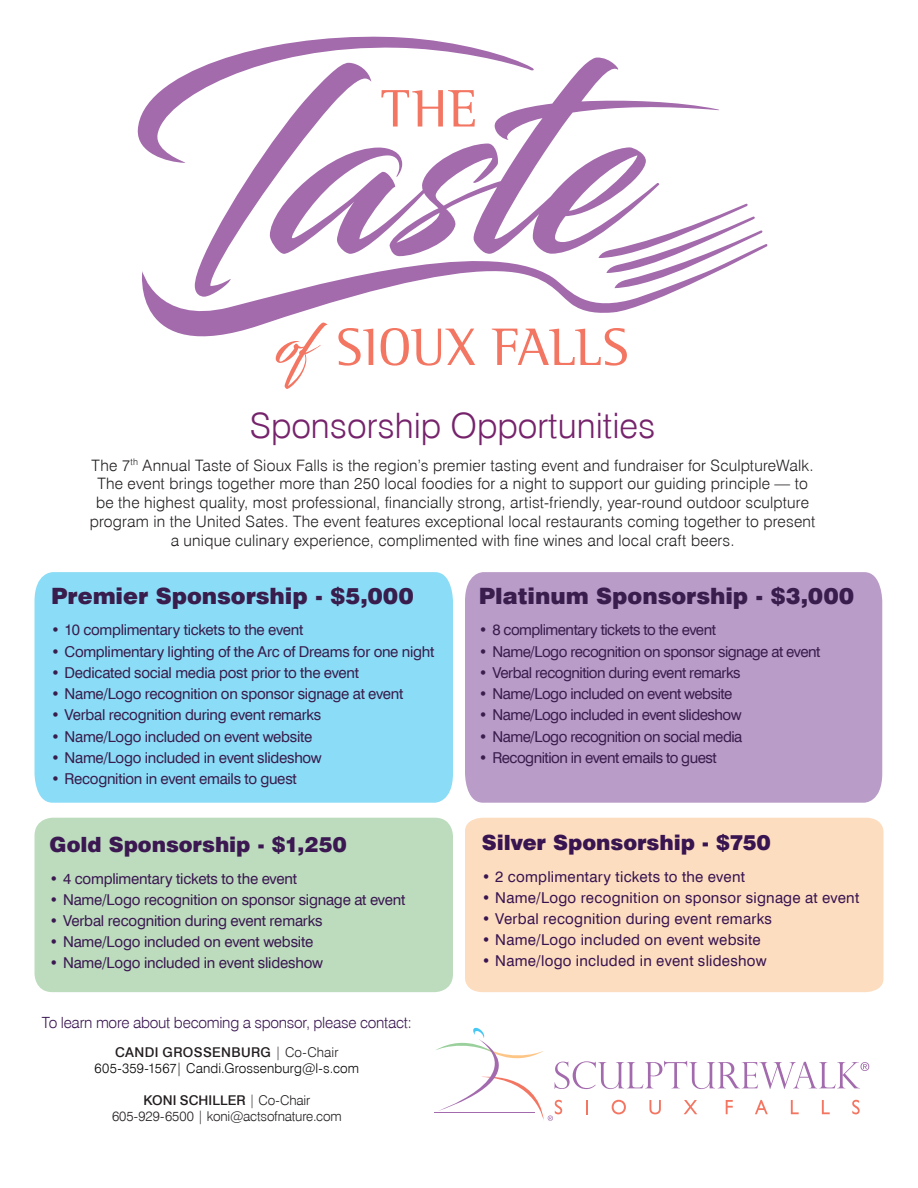
<style>
.page{position:relative;width:918px;height:1188px;background:#fff}
.page>*{position:absolute;margin:0;border:0;box-sizing:border-box;transform-origin:0 0}
.t1{font:300 35.1px "Swiss 721 BT";color:#76236c}
.t2{font:900 22.5px "Swiss 721 BT";color:#391d4c}
.t3{font:900 21px "Swiss 721 BT";color:#3b1851}
.t4{font:900 21px "Swiss 721 BT";color:#381451}
.t5{font:300 15.75px/18.9px "Swiss 721 BT";letter-spacing:.01em;color:#231f20;text-align:center}
.t6{font:300 15.45px "Swiss 721 BT";letter-spacing:-.015em;color:#3b1851}
.t7{font:15px "Swiss 721 BT";letter-spacing:-.02em;color:#391d4c}
.t8{font:15px "Swiss 721 BT";letter-spacing:-.015em;color:#3b1851}
.t9{font:15px "Swiss 721 BT";letter-spacing:.015em;color:#381451}
.t10{font:300 13.5px/16.2px "Swiss 721 BT";letter-spacing:.01em;color:#040503;text-align:center}
.t11{font:300 13.5px/16.2px "Swiss 721 BT";letter-spacing:-.01em;color:#231f20;text-align:center}
.s1{font-weight:500;color:#231f20}
.s2{color:#231f20}
.s3{font-weight:500}
</style>
<div class="page">
<div style="left:34px;top:572px;width:419px;height:231px;background:#8bdcf6"></div>
<div style="left:34px;top:818px;width:419px;height:174px;background:#bcdcbd;border-radius:18px"></div>
<div style="left:465px;top:818px;width:419px;height:174px;background:#fdddbf"></div>
<svg style="left:137px;top:36px;width:369px;height:127px"></svg>
<svg style="left:194px;top:63px;width:76px;height:170px"></svg>
<svg style="left:270px;top:57px;width:449px;height:176px"></svg>
<svg style="left:142px;top:233px;width:626px;height:133px"></svg>
<svg style="left:598px;top:203px;width:165px;height:85px"></svg>
<svg style="left:276px;top:322px;width:52px;height:67px"></svg>
<svg style="left:435px;top:1028px;width:434px;height:93px"></svg>
<div style="left:465px;top:572px;width:417px;height:231px;background:#ba9cc8"></div>
<p class="t1" style="left:250px;top:404px;width:407px">Sponsorship Opportunities</p>
<p class="t5" style="left:90px;top:455px;width:727px">The 7<sup>th</sup> Annual Taste of Sioux Falls is the region’s premier tasting event and fundraiser for SculptureWalk.<br>The event brings together more than 250 local foodies for a night to support our guiding principle — to be the highest quality, most professional, financially strong, artist-friendly, year-round outdoor sculpture program in the United Sates. The event features exceptional local restaurants coming together to present a unique culinary experience, complimented with fine wines and local craft beers.</p>
<p class="t2" style="left:51px;top:582px;width:364px">Premier Sponsorship - $5,000</p>
<p class="t7" style="left:51px;top:621px;width:254px">• 10 complimentary tickets to the event</p>
<p class="t7" style="left:51px;top:642px;width:385px">• Complimentary lighting of the Arc of Dreams for one night</p>
<p class="t7" style="left:51px;top:663px;width:310px">• Dedicated social media post prior to the event</p>
<p class="t7" style="left:51px;top:685px;width:354px">• Name/Logo recognition on sponsor signage at event</p>
<p class="t7" style="left:51px;top:706px;width:272px">• Verbal recognition during event remarks</p>
<p class="t7" style="left:51px;top:727px;width:263px">• Name/Logo included on event website</p>
<p class="t7" style="left:51px;top:748px;width:272px">• Name/Logo included in event slideshow</p>
<p class="t7" style="left:51px;top:770px;width:247px">• Recognition in event emails to guest</p>
<p class="t3" style="left:50px;top:832px;width:298px">Gold Sponsorship - $1,250</p>
<p class="t8" style="left:50px;top:869px;width:249px">• 4 complimentary tickets to the event</p>
<p class="t8" style="left:50px;top:890px;width:357px">• Name/Logo recognition on sponsor signage at event</p>
<p class="t8" style="left:50px;top:912px;width:275px">• Verbal recognition during event remarks</p>
<p class="t8" style="left:50px;top:933px;width:265px">• Name/Logo included on event website</p>
<p class="t8" style="left:50px;top:954px;width:275px">• Name/Logo included in event slideshow</p>
<p class="t6" style="left:42px;top:1013px;width:372px">To learn more about becoming a sponsor, please contact:</p>
<p class="t10" style="left:95px;top:1044px;width:266px"><span class="s1">CANDI GROSSENBURG</span> <span class="s2">| Co-Chair<br></span>605-359-1567| Candi.Grossenburg@l-s.com</p>
<p class="t11" style="left:112px;top:1092px;width:231px"><span class="s3">KONI SCHILLER</span> | Co-Chair<br>605-929-6500 | koni@actsofnature.com</p>
<p class="t2" style="left:479px;top:582px;width:376px">Platinum Sponsorship - $3,000</p>
<p class="t7" style="left:479px;top:621px;width:239px">• 8 complimentary tickets to the event</p>
<p class="t7" style="left:479px;top:642px;width:343px">• Name/Logo recognition on sponsor signage at event</p>
<p class="t7" style="left:479px;top:663px;width:263px">• Verbal recognition during event remarks</p>
<p class="t7" style="left:479px;top:685px;width:255px">• Name/Logo included on event website</p>
<p class="t7" style="left:479px;top:706px;width:264px">• Name/Logo included in event slideshow</p>
<p class="t7" style="left:479px;top:727px;width:265px">• Name/Logo recognition on social media</p>
<p class="t7" style="left:479px;top:748px;width:239px">• Recognition in event emails to guest</p>
<p class="t4" style="left:482px;top:830px;width:290px">Silver Sponsorship - $750</p>
<p class="t9" style="left:482px;top:867px;width:265px">• 2 complimentary tickets to the event</p>
<p class="t9" style="left:482px;top:888px;width:379px">• Name/Logo recognition on sponsor signage at event</p>
<p class="t9" style="left:482px;top:910px;width:292px">• Verbal recognition during event remarks</p>
<p class="t9" style="left:482px;top:931px;width:281px">• Name/Logo included on event website</p>
<p class="t9" style="left:482px;top:952px;width:286px">• Name/logo included in event slideshow</p>
</div>
